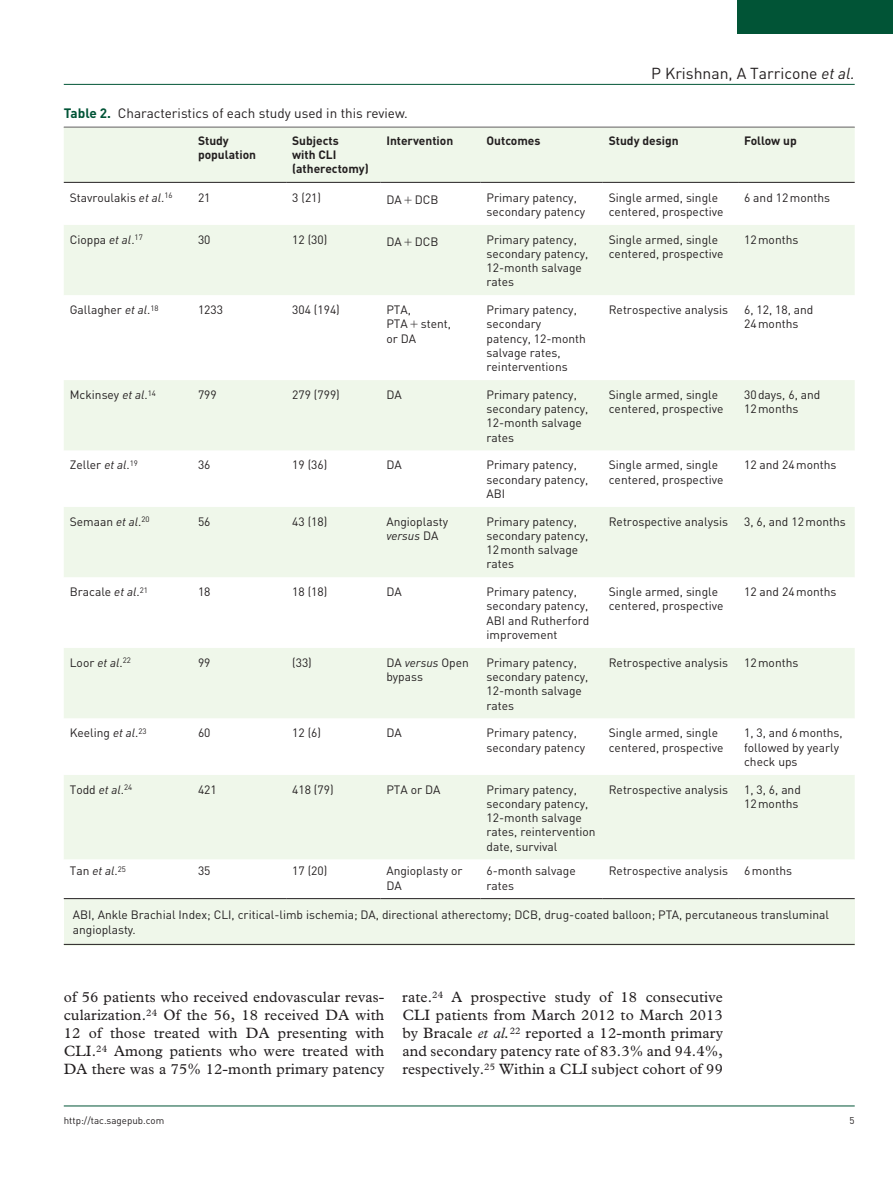
<style>
.page{position:relative;width:893px;height:1191px;background:#fff}
.page>*{position:absolute;margin:0;border:0;box-sizing:border-box;transform-origin:0 0}
.t1{font:15.75px "DIN";color:#231f20}
.t2{font:15px/18px "Plantin Std";letter-spacing:.01em;color:#231f20;text-align:justify}
.t3{font:13.5px "DIN";color:#231f20}
.t4{font:12px/14.2px "DIN";color:#231f20}
.t5{font:700 12px/14.2px "DIN";color:#231f20}
.t6{font:9.75px "DIN";color:#231f20}
.s1{font-style:italic}
.s2{font-weight:700;color:#015436}
</style>
<div class="page">
<hr style="left:64px;top:84px;width:791px;height:1px;background:#015436">
<hr style="left:64px;top:1105px;width:791px;height:1px;background:#015436">
<div style="left:738px;top:0;width:155px;height:34px;background:#015436"></div>
<div style="left:64px;top:899px;width:791px;height:46px;background:#eff7ea"></div>
<hr style="left:64px;top:127px;width:791px;height:1px;background:#231f20">
<hr style="left:64px;top:944px;width:791px;height:1px;background:#231f20">
<div style="left:64px;top:128px;width:791px;height:54px;background:#eff7ea"></div>
<svg style="left:64px;top:225px;width:791px;height:634px;fill:#eff7ea"></svg>
<hr style="left:64px;top:182px;width:128px;height:1px;background:#231f20">
<hr style="left:192px;top:182px;width:94px;height:1px;background:#231f20">
<hr style="left:286px;top:182px;width:94px;height:1px;background:#231f20">
<hr style="left:380px;top:182px;width:101px;height:1px;background:#231f20">
<hr style="left:481px;top:182px;width:122px;height:1px;background:#231f20">
<hr style="left:603px;top:182px;width:135px;height:1px;background:#231f20">
<hr style="left:738px;top:182px;width:117px;height:1px;background:#231f20">
<hr style="left:64px;top:898px;width:128px;height:1px;background:#231f20">
<hr style="left:192px;top:898px;width:94px;height:1px;background:#231f20">
<hr style="left:286px;top:898px;width:94px;height:1px;background:#231f20">
<hr style="left:380px;top:898px;width:101px;height:1px;background:#231f20">
<hr style="left:481px;top:898px;width:122px;height:1px;background:#231f20">
<hr style="left:603px;top:898px;width:135px;height:1px;background:#231f20">
<hr style="left:738px;top:898px;width:117px;height:1px;background:#231f20">
<svg style="left:405px;top:238px;width:7px;height:7px"></svg>
<svg style="left:411px;top:321px;width:7px;height:7px"></svg>
<h1 class="t1" style="left:651px;top:63px;width:205px">P Krishnan, A Tarricone <span class="s1">et al.</span></h1>
<p class="t3" style="left:64px;top:105px;width:345px"><span class="s2">Table 2.</span> Characteristics of each study used in this review.</p>
<p class="t5" style="left:198px;top:133px;width:60px">Study population</p>
<p class="t5" style="left:292px;top:133px;width:78px">Subjects<br>with CLI (atherectomy)</p>
<p class="t5" style="left:386px;top:133px;width:68px">Intervention</p>
<p class="t5" style="left:487px;top:133px;width:55px">Outcomes</p>
<p class="t5" style="left:609px;top:133px;width:71px">Study design</p>
<p class="t5" style="left:744px;top:133px;width:54px">Follow up</p>
<p class="t4" style="left:70px;top:190px;width:104px">Stavroulakis <span class="s1">et al</span>.<sup>16</sup></p>
<p class="t4" style="left:198px;top:190px;width:14px">21</p>
<p class="t4" style="left:292px;top:190px;width:30px">3 (21)</p>
<p class="t4" style="left:386px;top:192px;width:54px">DA DCB</p>
<p class="t4" style="left:487px;top:190px;width:100px">Primary patency, secondary patency</p>
<p class="t4" style="left:609px;top:190px;width:116px">Single armed, single centered, prospective</p>
<p class="t4" style="left:744px;top:190px;width:88px">6 and 12months</p>
<p class="t4" style="left:70px;top:232px;width:74px">Cioppa <span class="s1">et al</span>.<sup>17</sup></p>
<p class="t4" style="left:198px;top:232px;width:14px">30</p>
<p class="t4" style="left:292px;top:232px;width:37px">12 (30)</p>
<p class="t4" style="left:386px;top:234px;width:54px">DA DCB</p>
<p class="t4" style="left:487px;top:232px;width:103px">Primary patency, secondary patency,<br>12-month salvage rates</p>
<p class="t4" style="left:609px;top:232px;width:116px">Single armed, single centered, prospective</p>
<p class="t4" style="left:744px;top:232px;width:56px">12months</p>
<p class="t4" style="left:70px;top:302px;width:90px">Gallagher <span class="s1">et al</span>.<sup>18</sup></p>
<p class="t4" style="left:198px;top:302px;width:27px">1233</p>
<p class="t4" style="left:292px;top:302px;width:49px">304 (194)</p>
<p class="t4" style="left:386px;top:302px;width:66px">PTA,<br>PTA stent, or DA</p>
<p class="t4" style="left:487px;top:302px;width:101px">Primary patency, secondary patency, 12-month salvage rates, reinterventions</p>
<p class="t4" style="left:609px;top:302px;width:121px">Retrospective analysis</p>
<p class="t4" style="left:744px;top:302px;width:71px">6, 12, 18, and<br>24months</p>
<p class="t4" style="left:70px;top:387px;width:88px">Mckinsey <span class="s1">et al</span>.<sup>14</sup></p>
<p class="t4" style="left:198px;top:387px;width:20px">799</p>
<p class="t4" style="left:292px;top:387px;width:49px">279 (799)</p>
<p class="t4" style="left:386px;top:387px;width:17px">DA</p>
<p class="t4" style="left:487px;top:387px;width:103px">Primary patency, secondary patency,<br>12-month salvage rates</p>
<p class="t4" style="left:609px;top:387px;width:116px">Single armed, single centered, prospective</p>
<p class="t4" style="left:744px;top:387px;width:78px">30days, 6, and<br>12months</p>
<p class="t4" style="left:70px;top:458px;width:70px">Zeller <span class="s1">et al</span>.<sup>19</sup></p>
<p class="t4" style="left:198px;top:458px;width:14px">36</p>
<p class="t4" style="left:292px;top:458px;width:37px">19 (36)</p>
<p class="t4" style="left:386px;top:458px;width:17px">DA</p>
<p class="t4" style="left:487px;top:458px;width:103px">Primary patency, secondary patency,<br>ABI</p>
<p class="t4" style="left:609px;top:458px;width:116px">Single armed, single centered, prospective</p>
<p class="t4" style="left:744px;top:458px;width:94px">12 and 24months</p>
<p class="t4" style="left:70px;top:514px;width:81px">Semaan <span class="s1">et al</span>.<sup>20</sup></p>
<p class="t4" style="left:198px;top:514px;width:14px">56</p>
<p class="t4" style="left:292px;top:514px;width:37px">43 (18)</p>
<p class="t4" style="left:386px;top:514px;width:63px">Angioplasty <span class="s1">versus</span> DA</p>
<p class="t4" style="left:487px;top:514px;width:103px">Primary patency, secondary patency,<br>12month salvage rates</p>
<p class="t4" style="left:609px;top:514px;width:121px">Retrospective analysis</p>
<p class="t4" style="left:744px;top:514px;width:103px">3, 6, and 12months</p>
<p class="t4" style="left:70px;top:584px;width:80px">Bracale <span class="s1">et al</span>.<sup>21</sup></p>
<p class="t4" style="left:198px;top:584px;width:14px">18</p>
<p class="t4" style="left:292px;top:584px;width:37px">18 (18)</p>
<p class="t4" style="left:386px;top:584px;width:17px">DA</p>
<p class="t4" style="left:487px;top:584px;width:104px">Primary patency, secondary patency,<br>ABI and Rutherford improvement</p>
<p class="t4" style="left:609px;top:584px;width:116px">Single armed, single centered, prospective</p>
<p class="t4" style="left:744px;top:584px;width:94px">12 and 24months</p>
<p class="t4" style="left:70px;top:655px;width:63px">Loor <span class="s1">et al</span>.<sup>22</sup></p>
<p class="t4" style="left:198px;top:655px;width:14px">99</p>
<p class="t4" style="left:292px;top:655px;width:21px">(33)</p>
<p class="t4" style="left:386px;top:655px;width:84px">DA <span class="s1">versus</span> Open bypass</p>
<p class="t4" style="left:487px;top:655px;width:103px">Primary patency, secondary patency,<br>12-month salvage rates</p>
<p class="t4" style="left:609px;top:655px;width:121px">Retrospective analysis</p>
<p class="t4" style="left:744px;top:655px;width:56px">12months</p>
<p class="t4" style="left:70px;top:725px;width:78px">Keeling <span class="s1">et al</span>.<sup>23</sup></p>
<p class="t4" style="left:198px;top:725px;width:14px">60</p>
<p class="t4" style="left:292px;top:725px;width:30px">12 (6)</p>
<p class="t4" style="left:386px;top:725px;width:17px">DA</p>
<p class="t4" style="left:487px;top:725px;width:100px">Primary patency, secondary patency</p>
<p class="t4" style="left:609px;top:725px;width:116px">Single armed, single centered, prospective</p>
<p class="t4" style="left:744px;top:725px;width:100px">1, 3, and 6months, followed by yearly check ups</p>
<p class="t4" style="left:70px;top:782px;width:64px">Todd <span class="s1">et al</span>.<sup>24</sup></p>
<p class="t4" style="left:198px;top:782px;width:20px">421</p>
<p class="t4" style="left:292px;top:782px;width:43px">418 (79)</p>
<p class="t4" style="left:386px;top:782px;width:56px">PTA or DA</p>
<p class="t4" style="left:487px;top:782px;width:110px">Primary patency, secondary patency,<br>12-month salvage rates, reintervention date, survival</p>
<p class="t4" style="left:609px;top:782px;width:121px">Retrospective analysis</p>
<p class="t4" style="left:744px;top:782px;width:58px">1, 3, 6, and<br>12months</p>
<p class="t4" style="left:70px;top:863px;width:58px">Tan <span class="s1">et al</span>.<sup>25</sup></p>
<p class="t4" style="left:198px;top:863px;width:14px">35</p>
<p class="t4" style="left:292px;top:863px;width:37px">17 (20)</p>
<p class="t4" style="left:386px;top:863px;width:78px">Angioplasty or<br>DA</p>
<p class="t4" style="left:487px;top:863px;width:91px">6-month salvage rates</p>
<p class="t4" style="left:609px;top:863px;width:121px">Retrospective analysis</p>
<p class="t4" style="left:744px;top:863px;width:50px">6months</p>
<p class="t4" style="left:73px;top:907px;width:758px">ABI, Ankle Brachial Index; CLI, critical-limb ischemia; DA, directional atherectomy; DCB, drug-coated balloon; PTA, percutaneous transluminal angioplasty.</p>
<p class="t2" style="left:64px;top:988px;width:322px">of 56 patients who received endovascular revas&shy;cularization.<sup>24</sup> Of the 56, 18 received DA with 12 of those treated with DA presenting with CLI.<sup>24</sup> Among patients who were treated with DA there was a 75% 12-month primary patency</p>
<p class="t2" style="left:402px;top:988px;width:322px">rate.<sup>24</sup> A prospective study of 18 consecutive CLI patients from March 2012 to March 2013 by Bracale <span class="s1">et al.</span><sup>22</sup> reported a 12-month primary and secondary patency rate of 83.3% and 94.4%, respectively.<sup>25</sup> Within a CLI subject cohort of 99</p>
<p class="t6" style="left:64px;top:1114px;width:102px">http://tac.sagepub.com</p>
<p class="t6" style="left:850px;top:1114px;width:7px">5</p>
</div>
